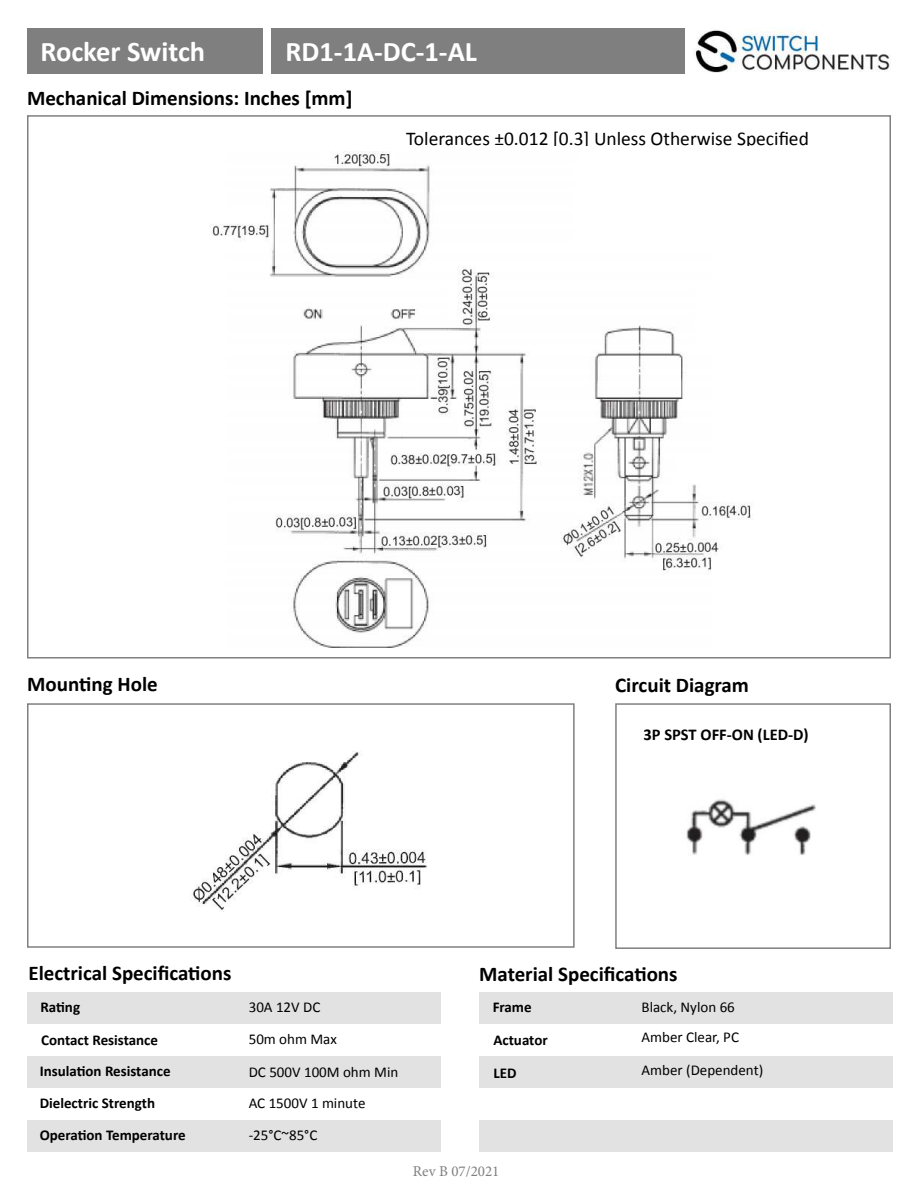
<style>
.page{position:relative;width:918px;height:1188px;background:#fff}
.page>*{position:absolute;margin:0;border:0;box-sizing:border-box;transform-origin:0 0}
.t1{font:700 28.5px "Calibri";color:#fff}
.t2{font:700 21px "Calibri";color:#000}
.t3{font:19.5px "Calibri";color:#000}
.t4{font:700 16.5px "Calibri";color:#000}
.t5{font:15px/32.7px "Calibri";color:#000}
.t6{font:700 15px/32.1px "Calibri";color:#000}
.t7{font:15px "Minion Pro";color:#7f7f7f}
</style>
<div class="page">
<img style="left:695px;top:30px;width:196px;height:43px">
<div style="left:27px;top:29px;width:236px;height:45px;background:#7f7f7f"></div>
<div style="left:27px;top:703px;width:548px;height:245px;border:2px solid #7f7f7f"></div>
<div style="left:615px;top:703px;width:276px;height:246px;border:2px solid #7f7f7f"></div>
<div style="left:27px;top:992px;width:414px;height:31px;background:#e2e2e2"></div>
<div style="left:479px;top:992px;width:414px;height:31px;background:#e2e2e2"></div>
<div style="left:27px;top:1056px;width:414px;height:32px;background:#e2e2e2"></div>
<div style="left:479px;top:1056px;width:414px;height:32px;background:#e2e2e2"></div>
<div style="left:27px;top:1120px;width:414px;height:32px;background:#e2e2e2"></div>
<div style="left:479px;top:1120px;width:414px;height:32px;background:#e2e2e2"></div>
<div style="left:271px;top:28px;width:414px;height:46px;background:#7f7f7f"></div>
<img style="left:191px;top:751px;width:236px;height:161px">
<img style="left:686px;top:799px;width:130px;height:56px">
<img style="left:210px;top:151px;width:542px;height:497px">
<h1 class="t1" style="left:40px;top:31px;width:166px">Rocker Switch</h1>
<h1 class="t1" style="left:286px;top:31px;width:193px">RD1-1A-DC-1-AL</h1>
<p class="t2" style="left:27px;top:90px;width:327px">Mechanical Dimensions: Inches [mm]</p>
<p class="t3" style="left:406px;top:126px;width:404px">Tolerances ±0.012 [0.3] Unless Otherwise Speci昀椀ed</p>
<p class="t2" style="left:27px;top:669px;width:132px">Moun琀椀ng Hole</p>
<p class="t2" style="left:615px;top:671px;width:135px">Circuit Diagram</p>
<p class="t4" style="left:644px;top:728px;width:167px">3P SPST OFF-ON (LED-D)</p>
<p class="t2" style="left:28px;top:958px;width:205px">Electrical Speci昀椀ca琀椀ons</p>
<p class="t2" style="left:479px;top:959px;width:200px">Material Speci昀椀ca琀椀ons</p>
<p class="t5" style="left:249px;top:992px;width:73px">30A 12V DC</p>
<p class="t5" style="left:642px;top:992px;width:95px">Black, Nylon 66</p>
<p class="t6" style="left:40px;top:990px;width:41px">Ra琀椀ng</p>
<p class="t6" style="left:493px;top:992px;width:41px">Frame</p>
<p class="t6" style="left:41px;top:1023px;width:118px">Contact Resistance</p>
<p class="t6" style="left:493px;top:1023px;width:56px;line-height:32.7px">Actuator<br>LED</p>
<p class="t5" style="left:249px;top:1024px;width:90px">50m ohm Max</p>
<p class="t5" style="left:642px;top:1022px;width:123px">Amber Clear, PC<br>Amber (Dependent)</p>
<p class="t6" style="left:40px;top:1055px;width:148px">Insula琀椀on Resistance<br>Dielectric Strength<br>Opera琀椀on Temperature</p>
<p class="t5" style="left:249px;top:1057px;width:151px">DC 500V 100M ohm Min</p>
<p class="t5" style="left:249px;top:1089px;width:118px;line-height:32px">AC 1500V 1 minute -25°C~85°C</p>
<p class="t7" style="left:413px;top:1162px;width:88px">Rev B 07/2021</p>
</div>
